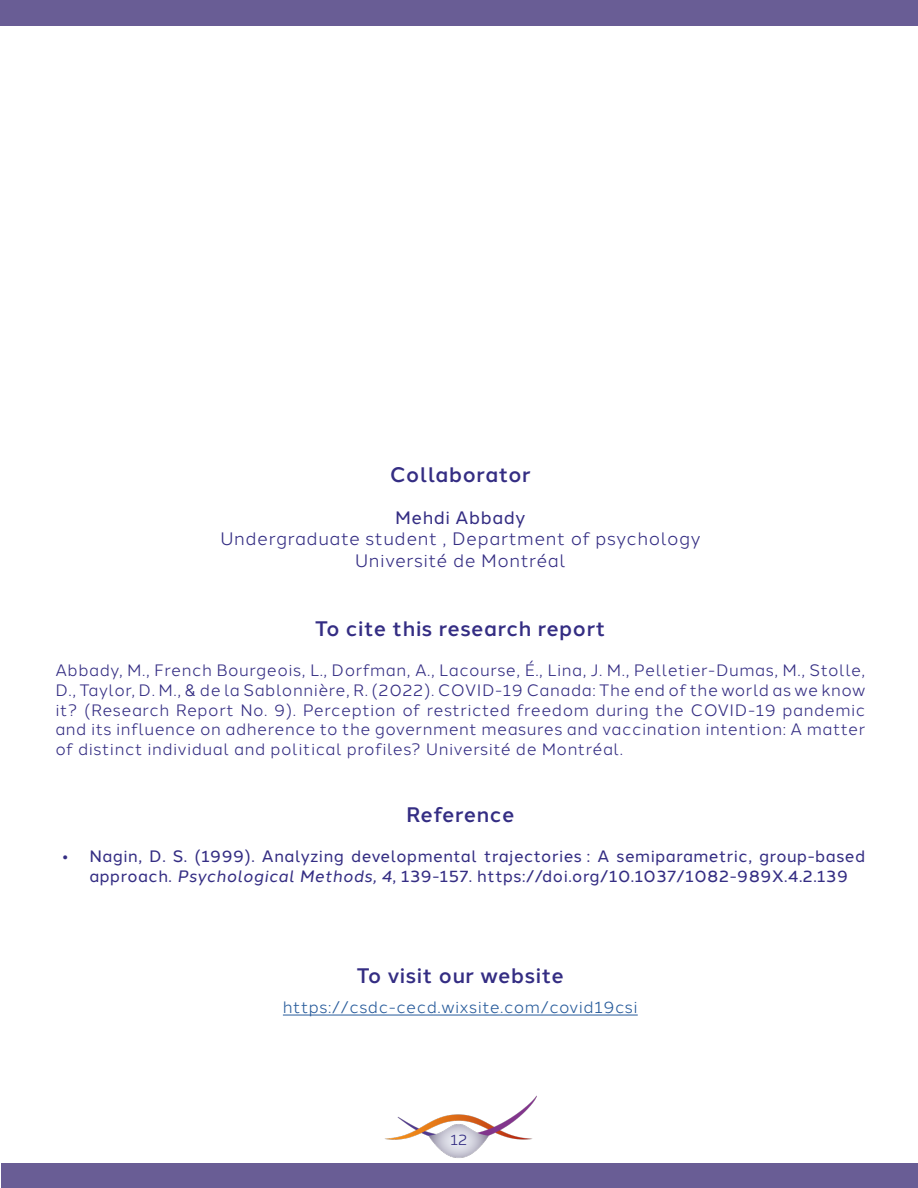
<style>
.page{position:relative;width:918px;height:1188px;background:#fff}
.page>*{position:absolute;margin:0;border:0;box-sizing:border-box;transform-origin:0 0}
.t1{font:500 21px "Halcom";letter-spacing:.03em;color:#342d83}
.t2{font:18px/21.6px "Halcom";letter-spacing:.03em;color:#342d83;text-align:center}
.t3{font:18px "Halcom";letter-spacing:.03em;color:#342d83}
.t4{font:16.5px/19.8px "Halcom";letter-spacing:.03em;color:#342d83;text-align:justify}
.t5{font:16.5px/19.8px "Halcom";letter-spacing:.03em;color:#342d83;text-align:center}
.t6{font:16.5px "Halcom";letter-spacing:.03em;color:#275b9b}
.t7{font:15px "Halcom";color:#342d83}
.s1{font-style:italic}
</style>
<div class="page">
<div style="left:0;top:0;width:918px;height:26px;background:#695d95"></div>
<div style="left:1px;top:1163px;width:917px;height:25px;background:#695d95"></div>
<img style="left:384px;top:1095px;width:153px;height:63px">
<hr style="left:283px;top:1015px;width:355px;height:1px;background:#275b9b">
<p class="t1" style="left:390px;top:458px;width:142px">Collaborator</p>
<p class="t3" style="left:395px;top:503px;width:132px">Mehdi Abbady</p>
<p class="t2" style="left:220px;top:526px;width:482px">Undergraduate student , Department of psychology<br>Université de Montréal</p>
<p class="t1" style="left:315px;top:612px;width:292px">To cite this research report</p>
<p class="t4" style="left:55px;top:659px;width:812px">Abbady, M., French Bourgeois, L., Dorfman, A., Lacourse, É., Lina, J. M., Pelletier-Dumas, M., Stolle, D., Taylor, D. M., &amp; de la Sablonnière, R. (2022). COVID-19 Canada: The end of the world as we know it? (Research Report No. 9). Perception of restricted freedom during the COVID-19 pandemic and its influence on adherence to the government measures and vaccination intention: A matter of distinct individual and political profiles? Université de Montréal.</p>
<p class="t1" style="left:406px;top:798px;width:110px">Reference</p>
<p class="t5" style="left:62px;top:844px;width:804px">• Nagin, D. S. (1999). Analyzing developmental trajectories : A semiparametric, group-based approach. <span class="s1">Psychological Methods, 4</span>, 139‑157. https://doi.org/10.1037/1082-989X.4.2.139</p>
<p class="t1" style="left:357px;top:959px;width:208px">To visit our website</p>
<p class="t6" style="left:283px;top:994px;width:356px">https://csdc-cecd.wixsite.com/covid19csi</p>
<p class="t7" style="left:450px;top:1128px;width:19px">12</p>
</div>
